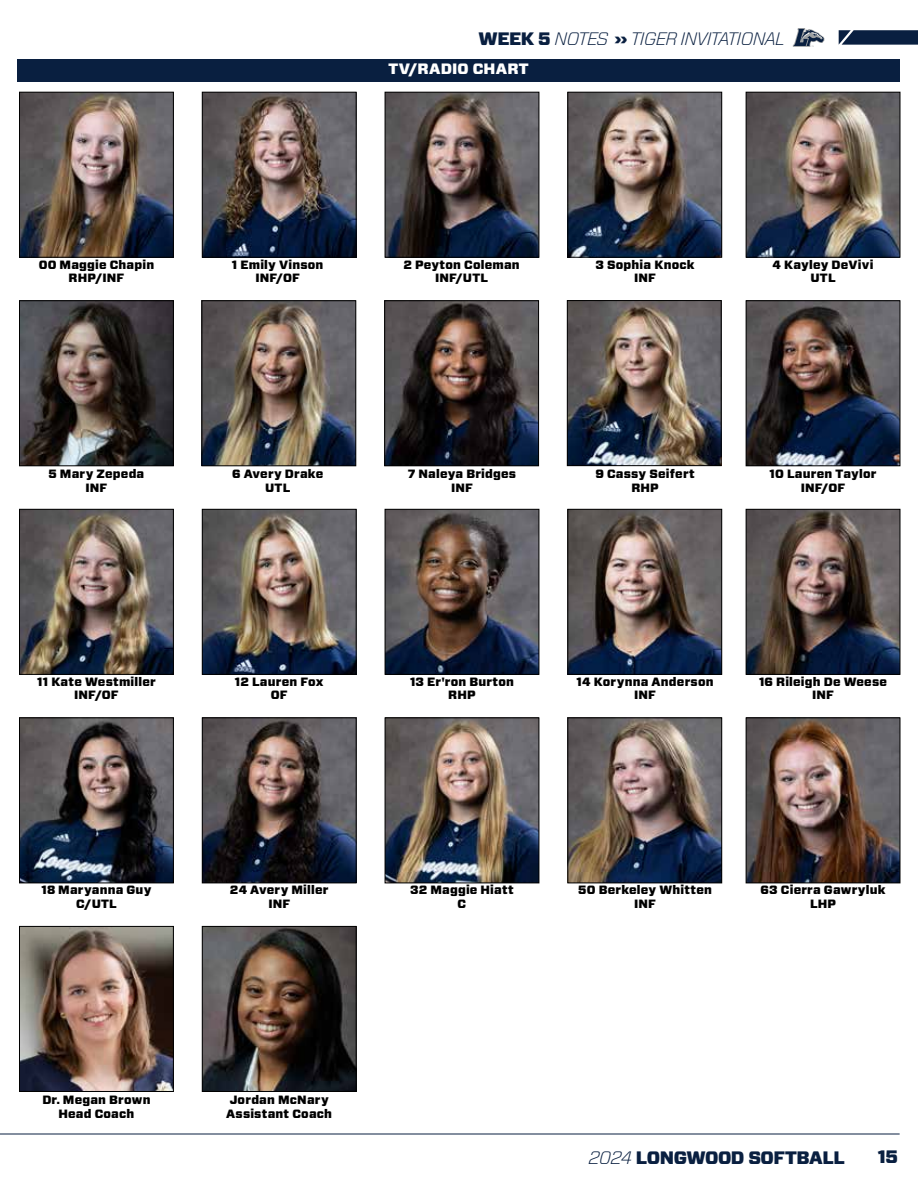
<style>
.page{position:relative;width:918px;height:1188px;background:#fff}
.page>*{position:absolute;margin:0;border:0;box-sizing:border-box;transform-origin:0 0}
.t1{font:italic 300 18px "Forza";letter-spacing:-.055em;color:#091f40}
.t2{font:900 18px "Forza";letter-spacing:-.025em;color:#091f40}
.t3{font:900 15px "Forza";letter-spacing:.015em;color:#fff}
.t4{font:900 12px/13.5px "Forza";letter-spacing:.015em;color:#000;text-align:center}
.s1{font-weight:900;font-style:normal}
.s2{font-weight:300;font-style:italic}
</style>
<div class="page">
<hr style="left:0;top:1134px;width:900px;height:1px;background:#091f40">
<svg style="left:839px;top:30px;width:79px;height:15px"></svg>
<svg style="left:793px;top:28px;width:32px;height:19px"></svg>
<div style="left:18px;top:59px;width:882px;height:23px;background:#091f40"></div>
<img style="left:21px;top:94px;width:151px;height:162px">
<div style="left:19px;top:92px;width:155px;height:166px;border:1px solid #000"></div>
<img style="left:21px;top:302px;width:151px;height:162px">
<div style="left:19px;top:300px;width:155px;height:166px;border:1px solid #000"></div>
<img style="left:21px;top:511px;width:151px;height:162px">
<div style="left:19px;top:509px;width:155px;height:166px;border:1px solid #000"></div>
<img style="left:204px;top:302px;width:150px;height:162px">
<div style="left:202px;top:300px;width:154px;height:166px;border:1px solid #000"></div>
<img style="left:21px;top:928px;width:151px;height:162px">
<div style="left:19px;top:926px;width:155px;height:166px;border:1px solid #000"></div>
<img style="left:21px;top:719px;width:151px;height:162px">
<div style="left:19px;top:717px;width:155px;height:166px;border:1px solid #000"></div>
<img style="left:204px;top:94px;width:151px;height:162px">
<div style="left:202px;top:92px;width:155px;height:166px;border:1px solid #000"></div>
<img style="left:204px;top:511px;width:151px;height:162px">
<div style="left:202px;top:509px;width:155px;height:166px;border:1px solid #000"></div>
<img style="left:386px;top:302px;width:151px;height:162px">
<div style="left:384px;top:300px;width:155px;height:166px;border:1px solid #000"></div>
<img style="left:204px;top:928px;width:151px;height:162px">
<div style="left:202px;top:926px;width:155px;height:166px;border:1px solid #000"></div>
<img style="left:204px;top:719px;width:151px;height:162px">
<div style="left:202px;top:717px;width:155px;height:166px;border:1px solid #000"></div>
<img style="left:387px;top:94px;width:150px;height:162px">
<div style="left:385px;top:92px;width:154px;height:166px;border:1px solid #000"></div>
<img style="left:387px;top:511px;width:150px;height:162px">
<div style="left:385px;top:509px;width:154px;height:166px;border:1px solid #000"></div>
<img style="left:387px;top:719px;width:150px;height:162px">
<div style="left:385px;top:717px;width:154px;height:166px;border:1px solid #000"></div>
<img style="left:569px;top:94px;width:151px;height:162px">
<div style="left:567px;top:92px;width:155px;height:166px;border:1px solid #000"></div>
<img style="left:569px;top:511px;width:151px;height:162px">
<div style="left:567px;top:509px;width:155px;height:166px;border:1px solid #000"></div>
<img style="left:569px;top:719px;width:151px;height:162px">
<div style="left:567px;top:717px;width:155px;height:166px;border:1px solid #000"></div>
<img style="left:748px;top:94px;width:150px;height:162px">
<div style="left:746px;top:92px;width:154px;height:166px;border:1px solid #000"></div>
<img style="left:748px;top:302px;width:150px;height:162px">
<div style="left:746px;top:300px;width:154px;height:166px;border:1px solid #000"></div>
<img style="left:748px;top:511px;width:150px;height:162px">
<div style="left:746px;top:509px;width:154px;height:166px;border:1px solid #000"></div>
<img style="left:748px;top:719px;width:150px;height:162px">
<div style="left:746px;top:717px;width:154px;height:166px;border:1px solid #000"></div>
<img style="left:569px;top:302px;width:151px;height:162px">
<div style="left:567px;top:300px;width:155px;height:166px;border:1px solid #000"></div>
<h1 class="t1" style="left:478px;top:26px;width:308px"><span class="s1">WEEK 5</span> NOTES <span class="s1">››</span> TIGER INVITATIONAL</h1>
<p class="t3" style="left:388px;top:59px;width:142px">TV/RADIO CHART</p>
<p class="t4" style="left:39px;top:258px;width:117px">00 Maggie Chapin<br>RHP/INF</p>
<p class="t4" style="left:232px;top:258px;width:93px">1 Emily Vinson<br>INF/OF</p>
<p class="t4" style="left:403px;top:258px;width:118px">2 Peyton Coleman<br>INF/UTL</p>
<p class="t4" style="left:596px;top:258px;width:101px">3 Sophia Knock<br>INF</p>
<p class="t4" style="left:773px;top:258px;width:102px">4 Kayley DeVivi<br>UTL</p>
<p class="t4" style="left:49px;top:468px;width:97px">5 Mary Zepeda<br>INF</p>
<p class="t4" style="left:232px;top:468px;width:93px">6 Avery Drake<br>UTL</p>
<p class="t4" style="left:408px;top:468px;width:110px">7 Naleya Bridges<br>INF</p>
<p class="t4" style="left:595px;top:468px;width:101px">9 Cassy Seifert<br>RHP</p>
<p class="t4" style="left:770px;top:468px;width:108px">10 Lauren Taylor<br>INF/OF</p>
<p class="t4" style="left:37px;top:675px;width:120px">11 Kate Westmiller<br>INF/OF</p>
<p class="t4" style="left:235px;top:675px;width:90px">12 Lauren Fox<br>OF</p>
<p class="t4" style="left:410px;top:675px;width:105px">13 Er'ron Burton<br>RHP</p>
<p class="t4" style="left:577px;top:675px;width:139px">14 Korynna Anderson<br>INF</p>
<p class="t4" style="left:759px;top:675px;width:130px">16 Rileigh De Weese<br>INF</p>
<p class="t4" style="left:41px;top:884px;width:111px">18 Maryanna Guy<br>C/UTL</p>
<p class="t4" style="left:230px;top:884px;width:100px">24 Avery Miller<br>INF</p>
<p class="t4" style="left:410px;top:884px;width:105px">32 Maggie Hiatt<br>C</p>
<p class="t4" style="left:578px;top:884px;width:135px">50 Berkeley Whitten<br>INF</p>
<p class="t4" style="left:761px;top:884px;width:126px">63 Cierra Gawryluk<br>LHP</p>
<p class="t4" style="left:42px;top:1094px;width:110px">Dr. Megan Brown<br>Head Coach</p>
<p class="t4" style="left:226px;top:1094px;width:107px;text-align:left">Jordan McNary<br>Assistant Coach</p>
<h1 class="t2" style="left:588px;top:1146px;width:258px"><span class="s2">2024</span> LONGWOOD SOFTBALL</h1>
<h1 class="t2" style="left:878px;top:1145px;width:22px">15</h1>
</div>
